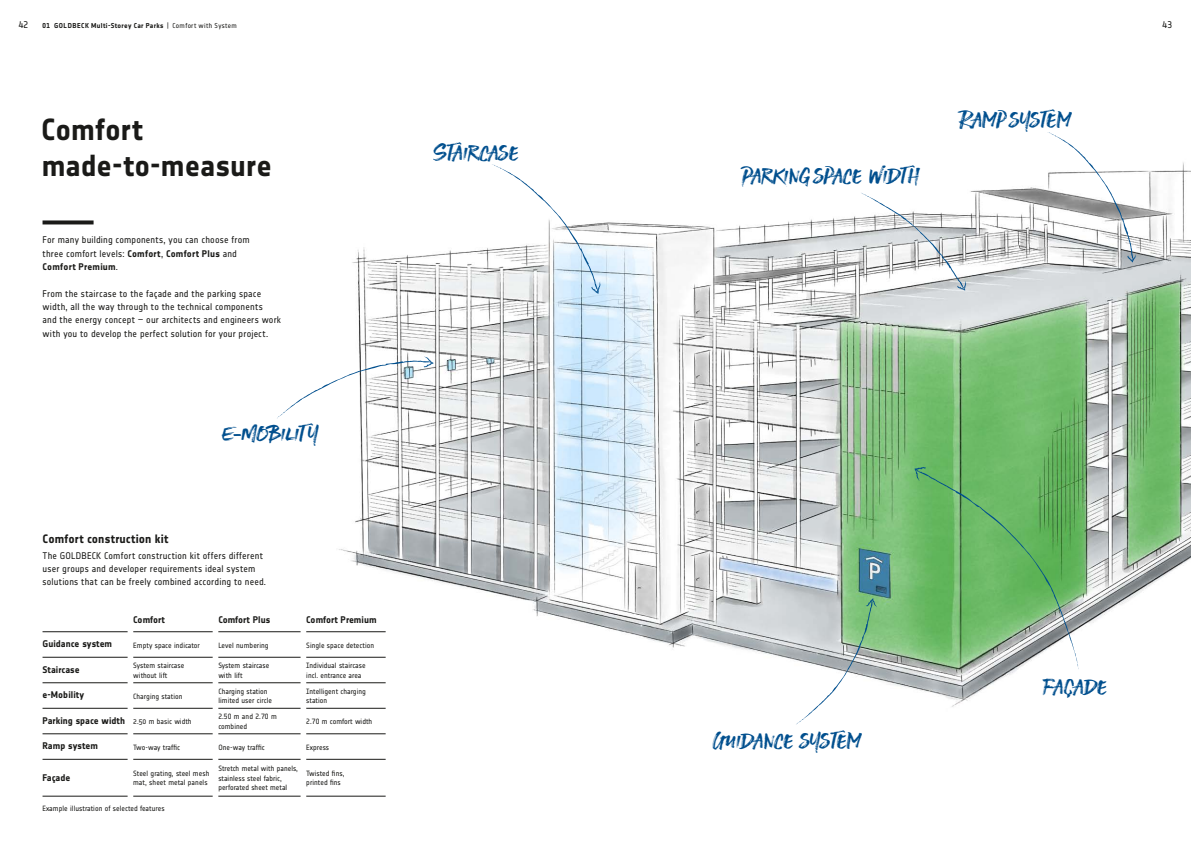
<style>
.page{position:relative;width:1191px;height:842px;background:#fff}
.page>*{position:absolute;margin:0;border:0;box-sizing:border-box;transform-origin:0 0}
.t1{font:700 30px/36px "Notes";color:#1a1a18}
.t2{font:24px "STONEHARBOUR";letter-spacing:.015em;color:#004f8e}
.t3{font:700 12px "Notes";letter-spacing:.02em;color:#1a1a18}
.t4{font:9.5px/13.3px "Notes";letter-spacing:.015em;color:#1a1a18}
.t5{font:700 9.5px "Notes";letter-spacing:.005em;color:#1a1a18}
.t6{font:7.5px/9.8px "Notes";letter-spacing:.005em;color:#1a1a18}
.t7{font:700 7px "Notes";letter-spacing:.055em;color:#1a1a18}
.s1{font-weight:400}
.s2{font-weight:700}
.s3{font-weight:400;font-size:7.5px}
.s4{font-size:26.6px}
</style>
<div class="page">
<img style="left:272px;top:162px;width:919px;height:573px">
<svg style="left:491px;top:164px;width:110px;height:130px"></svg>
<svg style="left:277px;top:356px;width:157px;height:63px"></svg>
<svg style="left:860px;top:193px;width:107px;height:98px"></svg>
<svg style="left:1047px;top:132px;width:89px;height:131px"></svg>
<svg style="left:914px;top:466px;width:165px;height:204px;background:#74b771"></svg>
<svg style="left:795px;top:598px;width:83px;height:128px"></svg>
<svg style="left:43px;top:220px;width:51px;height:4px"></svg>
<hr style="left:43px;top:631px;width:85px;height:1px;background:#1a1a18">
<hr style="left:133px;top:631px;width:80px;height:1px;background:#1a1a18">
<hr style="left:218px;top:631px;width:82px;height:1px;background:#1a1a18">
<hr style="left:306px;top:631px;width:80px;height:1px;background:#1a1a18">
<hr style="left:43px;top:796px;width:85px;height:1px;background:#1a1a18">
<hr style="left:133px;top:796px;width:80px;height:1px;background:#1a1a18">
<hr style="left:218px;top:796px;width:82px;height:1px;background:#1a1a18">
<hr style="left:306px;top:796px;width:80px;height:1px;background:#1a1a18">
<hr style="left:133px;top:657px;width:80px;height:1px;background:#1a1a18">
<hr style="left:218px;top:657px;width:82px;height:1px;background:#1a1a18">
<hr style="left:306px;top:657px;width:80px;height:1px;background:#1a1a18">
<hr style="left:133px;top:683px;width:80px;height:1px;background:#1a1a18">
<hr style="left:218px;top:683px;width:82px;height:1px;background:#1a1a18">
<hr style="left:306px;top:683px;width:80px;height:1px;background:#1a1a18">
<hr style="left:133px;top:708px;width:80px;height:1px;background:#1a1a18">
<hr style="left:218px;top:708px;width:82px;height:1px;background:#1a1a18">
<hr style="left:306px;top:708px;width:80px;height:1px;background:#1a1a18">
<hr style="left:133px;top:734px;width:80px;height:1px;background:#1a1a18">
<hr style="left:218px;top:734px;width:82px;height:1px;background:#1a1a18">
<hr style="left:306px;top:734px;width:80px;height:1px;background:#1a1a18">
<hr style="left:133px;top:759px;width:80px;height:1px;background:#1a1a18">
<hr style="left:218px;top:759px;width:82px;height:1px;background:#1a1a18">
<hr style="left:306px;top:759px;width:80px;height:1px;background:#1a1a18">
<hr style="left:43px;top:657px;width:85px;height:1px;background:#1a1a18">
<hr style="left:43px;top:683px;width:85px;height:1px;background:#1a1a18">
<hr style="left:43px;top:708px;width:85px;height:1px;background:#1a1a18">
<hr style="left:43px;top:734px;width:85px;height:1px;background:#1a1a18">
<hr style="left:43px;top:759px;width:85px;height:1px;background:#1a1a18">
<p class="t4" style="left:19px;top:18px;width:11px">42</p>
<p class="t7" style="left:43px;top:22px;width:196px">01 GOLDBECK Multi-Storey Car Parks <span class="s1">| Comfort with System</span></p>
<p class="t4" style="left:1162px;top:18px;width:11px">43</p>
<h1 class="t1" style="left:41px;top:111px;width:232px">Comfort made-to-measure</h1>
<p class="t4" style="left:43px;top:233px;width:209px">For many building components, you can choose from three comfort levels: <span class="s2">Comfort</span>, <span class="s2">Comfort Plus</span> and<br><span class="s2">Comfort Premium</span>.</p>
<p class="t4" style="left:43px;top:287px;width:240px">From the staircase to the façade and the parking space width, all the way through to the technical components<br>and the energy concept – our architects and engineers work with you to develop the perfect solution for your project.</p>
<h2 class="t2" style="left:223px;top:415px;width:97px">E-Mobility</h2>
<h3 class="t3" style="left:43px;top:531px;width:127px">Comfort construction kit</h3>
<p class="t4" style="left:43px;top:549px;width:225px">The GOLDBECK Comfort construction kit offers different user groups and developer requirements ideal system solutions that can be freely combined according to need.</p>
<p class="t5" style="left:133px;top:614px;width:33px">Comfort</p>
<p class="t5" style="left:218px;top:614px;width:54px">Comfort Plus</p>
<p class="t5" style="left:306px;top:614px;width:72px">Comfort Premium</p>
<p class="t5" style="left:43px;top:639px;width:71px">Guidance system</p>
<p class="t6" style="left:133px;top:640px;width:68px">Empty space indicator</p>
<p class="t6" style="left:218px;top:640px;width:52px">Level numbering</p>
<p class="t6" style="left:306px;top:640px;width:69px">Single space detection</p>
<p class="t5" style="left:43px;top:664px;width:39px">Staircase</p>
<p class="t6" style="left:133px;top:661px;width:53px">System staircase without lift</p>
<p class="t6" style="left:218px;top:661px;width:53px">System staircase with lift</p>
<p class="t6" style="left:306px;top:661px;width:61px">Individual staircase incl. entrance area</p>
<p class="t5" style="left:43px;top:689px;width:43px">e-Mobility</p>
<p class="t6" style="left:133px;top:691px;width:51px">Charging station</p>
<p class="t6" style="left:218px;top:686px;width:55px">Charging station limited user circle</p>
<p class="t6" style="left:306px;top:686px;width:61px">Intelligent charging station</p>
<p class="t5" style="left:43px;top:715px;width:151px">Parking space width <span class="s3">2.50 m basic width</span></p>
<p class="t6" style="left:218px;top:712px;width:60px">2.50 m and 2.70 m combined</p>
<p class="t6" style="left:306px;top:716px;width:68px">2.70 m comfort width</p>
<p class="t5" style="left:43px;top:740px;width:57px">Ramp system</p>
<p class="t6" style="left:133px;top:742px;width:48px">Two-way traffic</p>
<p class="t6" style="left:218px;top:742px;width:48px">One-way traffic</p>
<p class="t6" style="left:306px;top:742px;width:24px">Express</p>
<p class="t5" style="left:43px;top:772px;width:29px">Façade</p>
<p class="t6" style="left:133px;top:768px;width:78px">Steel grating, steel mesh mat, sheet metal panels</p>
<p class="t6" style="left:218px;top:763px;width:81px">Stretch metal with panels, stainless steel fabric, perforated sheet metal</p>
<p class="t6" style="left:306px;top:768px;width:40px">Twisted fins, printed fins</p>
<p class="t6" style="left:43px;top:803px;width:124px">Example illustration of selected features</p>
<h2 class="t2" style="left:434px;top:134px;width:86px"><span class="s4">S</span>taircase</h2>
<h2 class="t2" style="left:742px;top:158px;width:178px">Parking space width</h2>
<h2 class="t2" style="left:960px;top:101px;width:112px">Ramp system</h2>
<h2 class="t2" style="left:712px;top:722px;width:150px">Guidance system</h2>
<h2 class="t2" style="left:1043px;top:668px;width:65px">Façade</h2>
</div>
